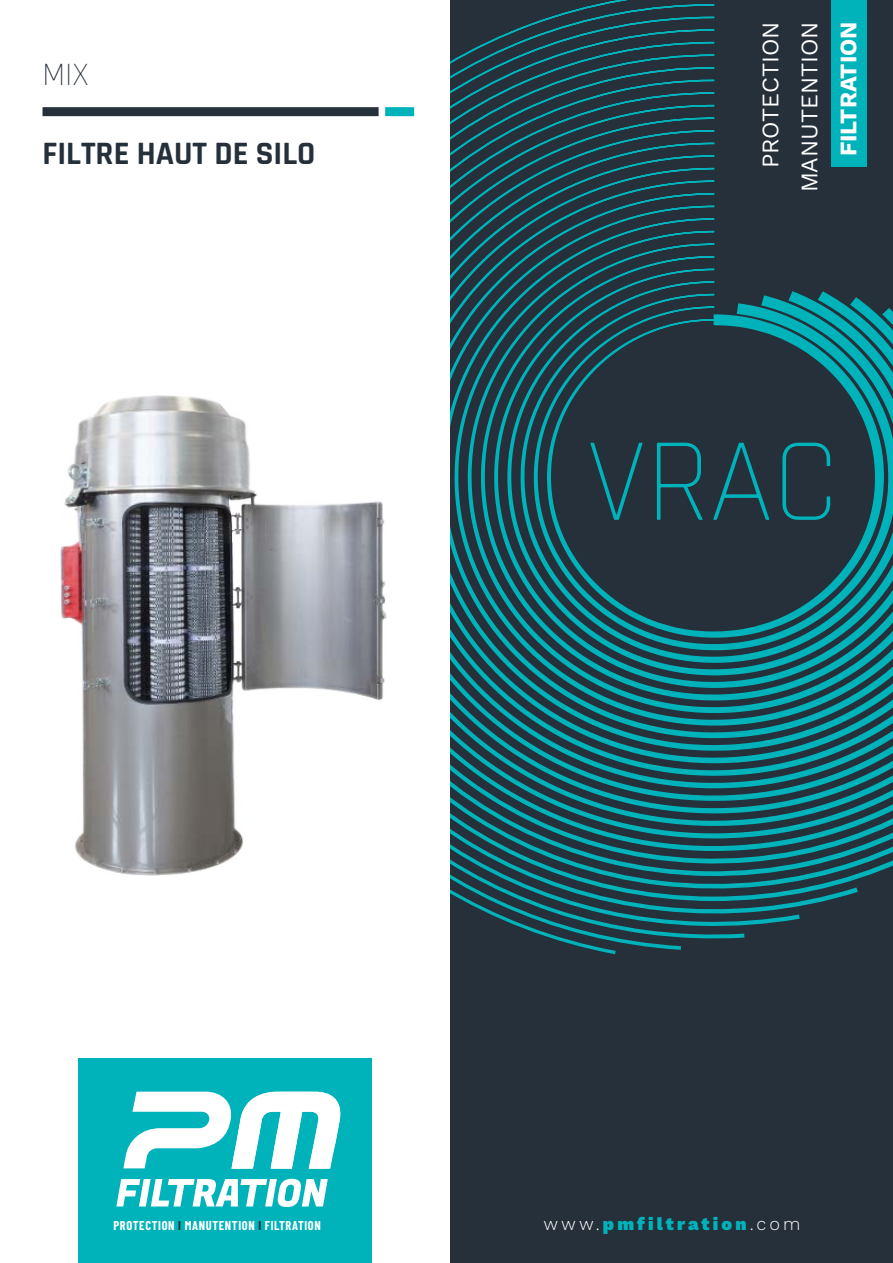
<style>
.page{position:relative;width:893px;height:1263px;background:#fff}
.page>*{position:absolute;margin:0;border:0;box-sizing:border-box;transform-origin:0 0}
.t1{font:300 120px "Rajdhani";color:#00b3ba}
.t2{font:700 33px "Rajdhani";color:#25303b}
.t3{font:300 33px "Rajdhani";color:#25303b}
.t4{font:23.4px/39px "Work Sans";color:#fff;text-align:right}
.t5{font:700 23.4px "Work Sans";color:#fff}
.t6{font:900 18px "Work Sans";letter-spacing:.175em;color:#00b3ba}
.t7{font:700 12.45px "Barlow Condensed";letter-spacing:.05em;color:#fff}
.s1{color:#25303b}
.s2{font-weight:300;color:#fff}
</style>
<div class="page">
<div style="left:451px;top:0;width:442px;height:1263px;background:#25303b"></div>
<svg style="left:859px;top:299px;width:34px;height:579px"></svg>
<svg style="left:801px;top:291px;width:58px;height:615px"></svg>
<svg style="left:745px;top:291px;width:56px;height:634px"></svg>
<svg style="left:716px;top:303px;width:29px;height:635px"></svg>
<svg style="left:451px;top:0;width:265px;height:955px"></svg>
<div style="left:831px;top:0;width:36px;height:167px;background:#00b3ba"></div>
<div style="left:79px;top:1059px;width:293px;height:204px;background:#00b3ba"></div>
<svg style="left:116px;top:1179px;width:212px;height:28px"></svg>
<svg style="left:123px;top:1091px;width:218px;height:78px"></svg>
<img style="left:60px;top:395px;width:327px;height:480px">
<div style="left:43px;top:107px;width:336px;height:9px;background:#25303b"></div>
<div style="left:385px;top:107px;width:29px;height:9px;background:#00b3ba"></div>
<h2 class="t3" style="left:43px;top:56px;width:48px">MIX</h2>
<h2 class="t2" style="left:43px;top:134px;width:274px">FILTRE HAUT DE SILO</h2>
<h3 class="t4" style="left:752px;top:192px;width:173px;rotate:-90deg">PROTECTION<br>MANUTENTION</h3>
<h3 class="t5" style="left:835px;top:156px;width:136px;rotate:-90deg">FILTRATION</h3>
<h1 class="t1" style="left:587px;top:415px;width:253px">VRAC</h1>
<p class="t7" style="left:113px;top:1217px;width:209px">PROTECTION <span class="s1">I</span> MANUTENTION <span class="s1">I</span> FILTRATION</p>
<h3 class="t6" style="left:543px;top:1214px;width:259px"><span class="s2">www.</span>pmfiltration<span class="s2">.com</span></h3>
</div>
